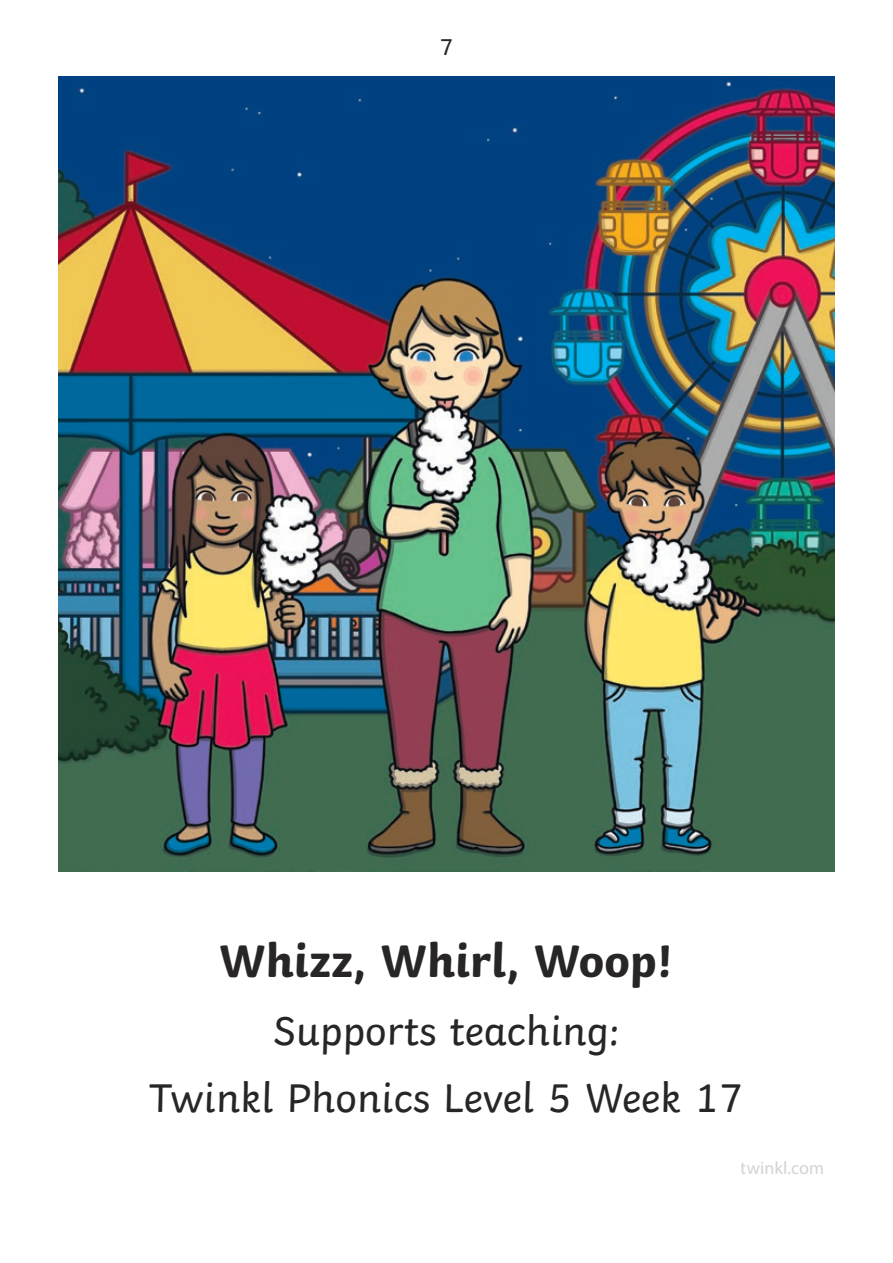
<style>
.page{position:relative;width:893px;height:1263px;background:#fff}
.page>*{position:absolute;margin:0;border:0;box-sizing:border-box;transform-origin:0 0}
.t1{font:700 48.15px "Twinkl";color:#282526}
.t2{font:42.15px/67.7px "Twinkl";color:#282526;text-align:center}
.t3{font:24.15px "Twinkl";color:#282526}
.t4{font:18px "Myriad Pro";color:#d2d3d5}
</style>
<div class="page">
<img style="left:58px;top:77px;width:777px;height:794px">
<p class="t3" style="left:439px;top:28px;width:16px">7</p>
<p class="t1" style="left:220px;top:921px;width:455px">Whizz, Whirl, Woop!</p>
<p class="t2" style="left:149px;top:993px;width:596px">Supports teaching:<br>Twinkl Phonics Level 5 Week 17</p>
<p class="t4" style="left:741px;top:1157px;width:85px">twinkl.com</p>
</div>
